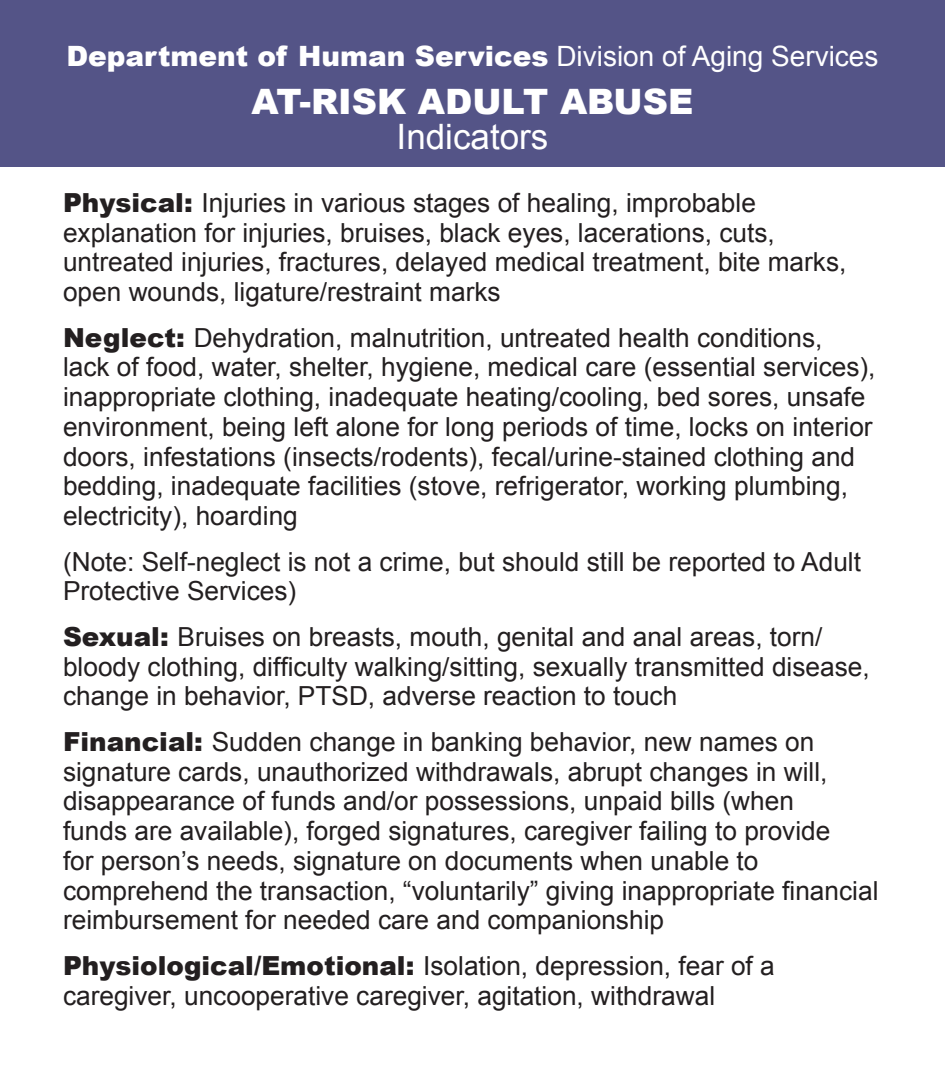
<style>
.page{position:relative;width:945px;height:1071px;background:#fff}
.page>*{position:absolute;margin:0;border:0;box-sizing:border-box;transform-origin:0 0}
.t1{font:900 35px "Arial";color:#fff}
.t2{font:35px "Arial";color:#fff}
.t3{font:900 28px "Arial";color:#fff}
.t4{font:26.25px/29.8px "Arial";color:#231f20}
.s1{font-weight:400}
.s2{font-weight:900}
</style>
<div class="page">
<div style="left:0;top:0;width:945px;height:167px;background:#545487"></div>
<p class="t3" style="left:66px;top:35px;width:814px">Department of Human Services <span class="s1">Division of Aging Services</span></p>
<p class="t1" style="left:252px;top:76px;width:443px">AT-RISK ADULT ABUSE</p>
<p class="t2" style="left:397px;top:114px;width:153px">Indicators</p>
<p class="t4" style="left:63px;top:188px;width:785px"><span class="s2">Physical:</span> Injuries in various stages of healing, improbable explanation for injuries, bruises, black eyes, lacerations, cuts, untreated injuries, fractures, delayed medical treatment, bite marks, open wounds, ligature/restraint marks</p>
<p class="t4" style="left:63px;top:323px;width:814px"><span class="s2">Neglect:</span> Dehydration, malnutrition, untreated health conditions, lack of food, water, shelter, hygiene, medical care (essential services), inappropriate clothing, inadequate heating/cooling, bed sores, unsafe environment, being left alone for long periods of time, locks on interior doors, infestations (insects/rodents), fecal/urine-stained clothing and bedding, inadequate facilities (stove, refrigerator, working plumbing, electricity), hoarding</p>
<p class="t4" style="left:63px;top:547px;width:800px">(Note: Self-neglect is not a crime, but should still be reported to Adult<br>Protective Services)</p>
<p class="t4" style="left:63px;top:622px;width:808px"><span class="s2">Sexual:</span> Bruises on breasts, mouth, genital and anal areas, torn/ bloody clothing, difficulty walking/sitting, sexually transmitted disease, change in behavior, PTSD, adverse reaction to touch</p>
<p class="t4" style="left:63px;top:727px;width:817px"><span class="s2">Financial:</span> Sudden change in banking behavior, new names on signature cards, unauthorized withdrawals, abrupt changes in will, disappearance of funds and/or possessions, unpaid bills (when<br>funds are available), forged signatures, caregiver failing to provide<br>for person’s needs, signature on documents when unable to comprehend the transaction, “voluntarily” giving inappropriate financial reimbursement for needed care and companionship</p>
<p class="t4" style="left:63px;top:951px;width:713px"><span class="s2">Physiological/Emotional:</span> Isolation, depression, fear of a caregiver, uncooperative caregiver, agitation, withdrawal</p>
</div>
